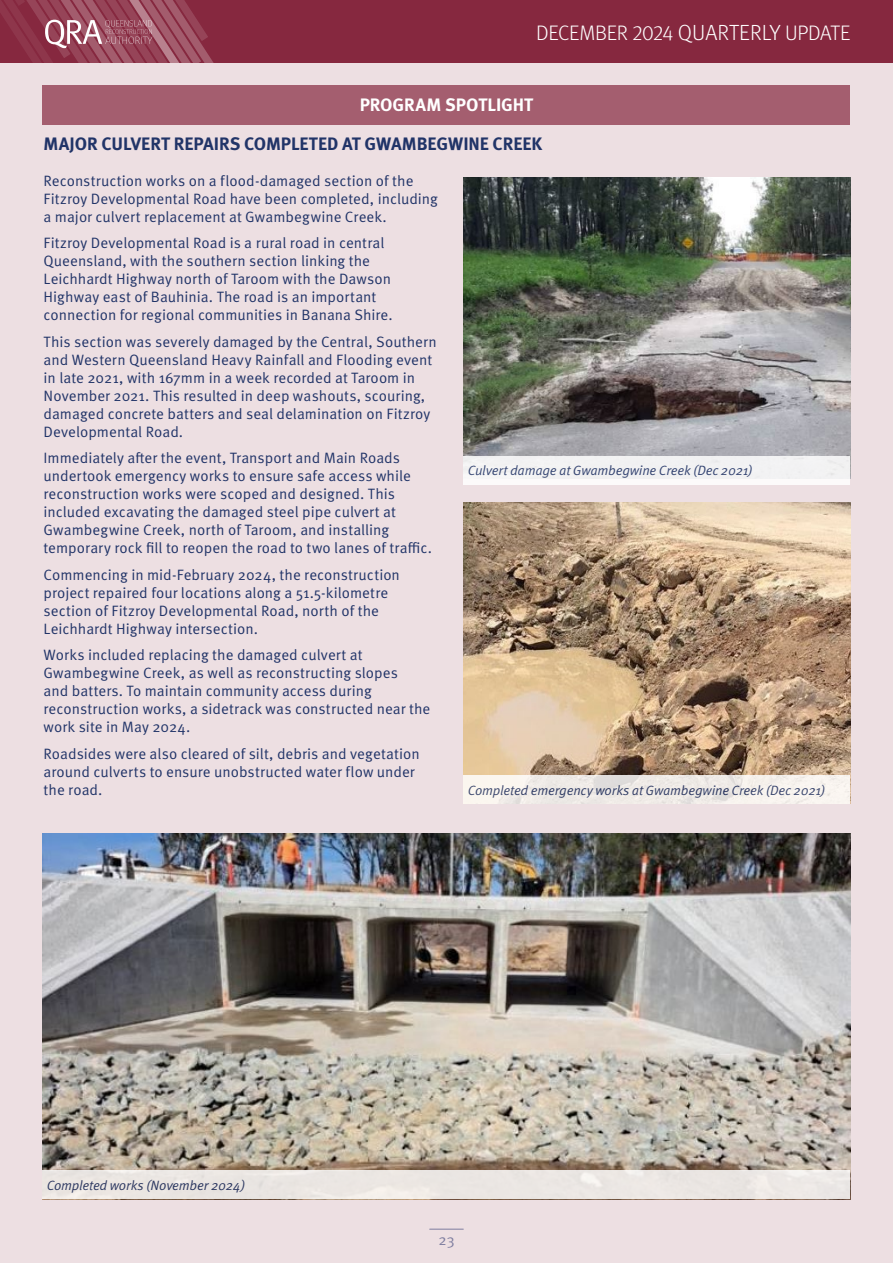
<style>
.page{position:relative;width:893px;height:1263px;background:#fff}
.page>*{position:absolute;margin:0;border:0;box-sizing:border-box;transform-origin:0 0}
.t1{font:300 21px "Meta Pro";letter-spacing:-.015em;color:#fff}
.H2_-_Bold_Blue_Headers{font:700 18px "Meta Pro";letter-spacing:-.005em;color:#213468}
.t2{font:700 18px "Meta Pro";letter-spacing:-.005em;color:#fff}
.BODY_Text_Blue{font:15px/18px "Meta Pro Norm";color:#213468}
.t3{font:15px "Meta Pro Norm";color:#7e7d9f}
.t4{font:13.5px "Meta Pro Norm Ita";letter-spacing:-.015em;color:#213468}
.s1{font-size:21.9px}
</style>
<div class="page">
<div style="left:0;top:0;width:893px;height:64px;background:#86283f"></div>
<svg style="left:0;top:0;width:258px;height:64px"></svg>
<div style="left:0;top:64px;width:893px;height:1199px;background:#eddfe2"></div>
<div style="left:43px;top:85px;width:807px;height:39px;background:#a45e6f"></div>
<hr style="left:430px;top:1229px;width:33px;height:1px;background:#7e7d9f">
<img style="left:463px;top:177px;width:387px;height:279px">
<img style="left:463px;top:502px;width:387px;height:273px">
<img style="left:43px;top:833px;width:807px;height:338px">
<div style="left:463px;top:456px;width:387px;height:28px;background:#f2f2f3"></div>
<svg style="left:463px;top:775px;width:387px;height:29px;fill:#f2ede9"></svg>
<div style="left:43px;top:1171px;width:807px;height:28px;background:#ebe6e3"></div>
<h1 class="t1" style="left:536px;top:18px;width:316px">DECEMBER 2024 <span class="s1">QUARTERLY</span> UPDATE</h1>
<p class="t2" style="left:360px;top:91px;width:175px">PROGRAM SPOTLIGHT</p>
<p class="H2_-_Bold_Blue_Headers" style="left:44px;top:129px;width:500px">MAJOR CULVERT REPAIRS COMPLETED AT GWAMBEGWINE CREEK</p>
<p class="BODY_Text_Blue" style="left:44px;top:170px;width:396px">Reconstruction works on a flood-damaged section of the<br>Fitzroy Developmental Road have been completed, including a major culvert replacement at Gwambegwine Creek.</p>
<p class="BODY_Text_Blue" style="left:44px;top:233px;width:351px">Fitzroy Developmental Road is a rural road in central Queensland, with the southern section linking the Leichhardt Highway north of Taroom with the Dawson Highway east of Bauhinia. The road is an important connection for regional communities in Banana Shire.</p>
<p class="BODY_Text_Blue" style="left:44px;top:331px;width:395px">This section was severely damaged by the Central, Southern and Western Queensland Heavy Rainfall and Flooding event in late 2021, with 167mm in a week recorded at Taroom in November 2021. This resulted in deep washouts, scouring, damaged concrete batters and seal delamination on Fitzroy Developmental Road.</p>
<p class="BODY_Text_Blue" style="left:44px;top:448px;width:390px">Immediately after the event, Transport and Main Roads undertook emergency works to ensure safe access while reconstruction works were scoped and designed. This included excavating the damaged steel pipe culvert at Gwambegwine Creek, north of Taroom, and installing temporary rock fill to reopen the road to two lanes of traffic.</p>
<p class="BODY_Text_Blue" style="left:44px;top:564px;width:358px">Commencing in mid-February 2024, the reconstruction project repaired four locations along a 51.5-kilometre section of Fitzroy Developmental Road, north of the Leichhardt Highway intersection.</p>
<p class="BODY_Text_Blue" style="left:44px;top:645px;width:388px">Works included replacing the damaged culvert at Gwambegwine Creek, as well as reconstructing slopes<br>and batters. To maintain community access during reconstruction works, a sidetrack was constructed near the work site in May 2024.</p>
<p class="BODY_Text_Blue" style="left:44px;top:744px;width:378px">Roadsides were also cleared of silt, debris and vegetation around culverts to ensure unobstructed water flow under the road.</p>
<p class="t4" style="left:468px;top:460px;width:286px">Culvert damage at Gwambegwine Creek (Dec 2021)</p>
<p class="t4" style="left:468px;top:780px;width:359px">Completed emergency works at Gwambegwine Creek (Dec 2021)</p>
<p class="t4" style="left:47px;top:1175px;width:200px">Completed works (November 2024)</p>
<p class="t3" style="left:438px;top:1229px;width:18px">23</p>
</div>
